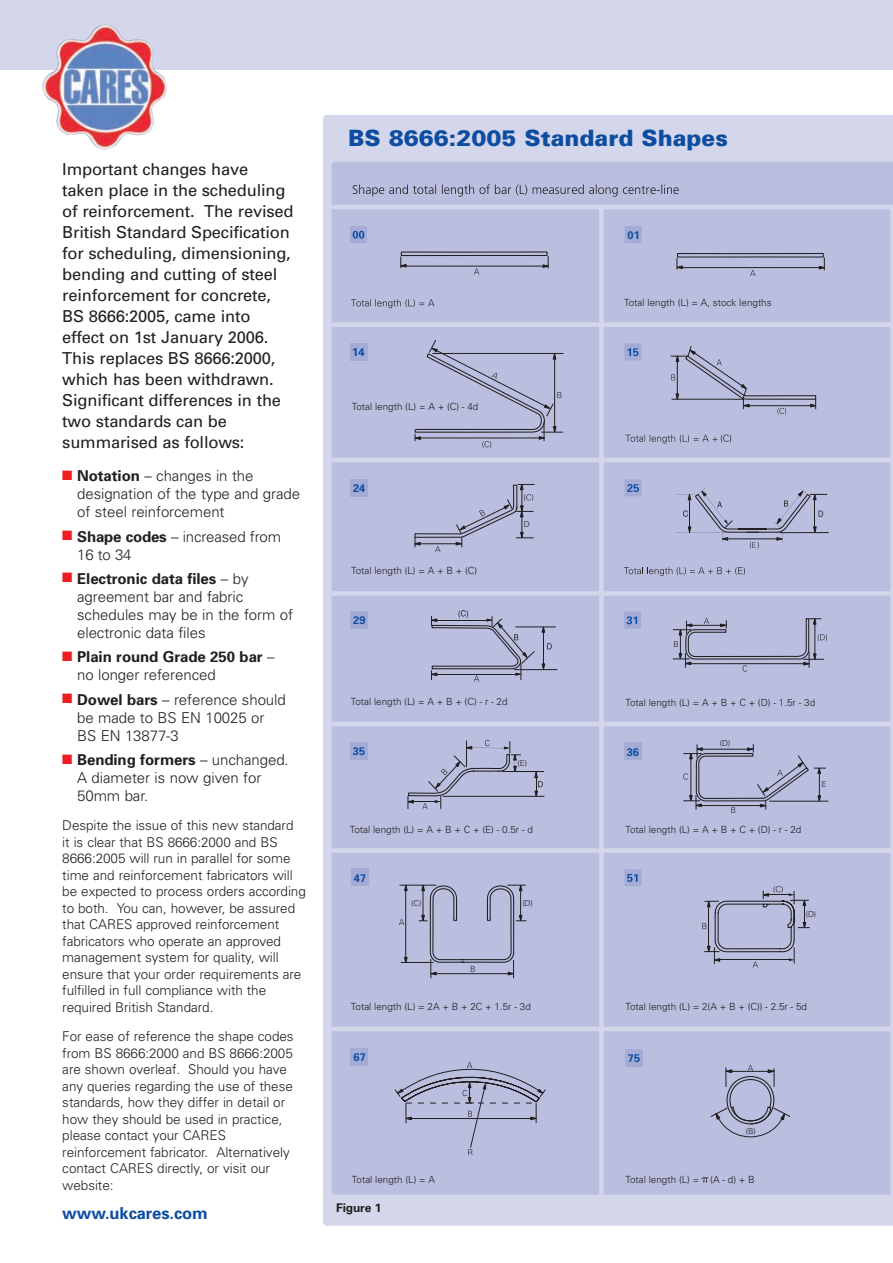
<style>
.page{position:relative;width:893px;height:1263px;background:#fff}
.page>*{position:absolute;margin:0;border:0;box-sizing:border-box;transform-origin:0 0}
.t1{font:900 22.5px "Univers";color:#0d4da1}
.t2{font:16.5px/21px "Univers";letter-spacing:-.01em;color:#231f20}
.t3{font:700 16.5px "Univers";letter-spacing:-.005em;color:#0d4da1}
.t4{font:300 15px/18px "Univers";letter-spacing:-.005em;color:#231f20}
.t5{font:700 15px/18px "Univers";letter-spacing:-.005em;color:#231f20}
.t6{font:300 13.5px/16.5px "Univers";letter-spacing:-.005em;color:#231f20}
.t7{font:700 12px "Univers";letter-spacing:-.01em;color:#231f20}
.t8{font:700 11.25px "Univers";color:#0d4da1}
.t9{font:700 11.1px "Univers";color:#0d4da1}
.t10{font:300 9.9px "Univers";color:#231f20}
.t11{font:300 8.25px "Univers";color:#231f20}
.s1{color:#ee1d23}
.s2{font-weight:700}
.s3{font-weight:300}
</style>
<div class="page">
<div style="left:0;top:0;width:893px;height:69px;background:#d4d6eb"></div>
<img style="left:42px;top:25px;width:125px;height:125px">
<div style="left:323px;top:115px;width:570px;height:1111px;background:#d4d6eb"></div>
<div style="left:331px;top:162px;width:562px;height:1033px;background:#babfe0"></div>
<div style="left:599px;top:206px;width:5px;height:989px;background:#d4d6eb"></div>
<hr style="left:890px;top:207px;width:3px;height:988px;background:#d4d6eb">
<div style="left:331px;top:322px;width:562px;height:5px;background:#d4d6eb"></div>
<hr style="left:331px;top:205px;width:562px;height:4px;background:#d4d6eb">
<div style="left:331px;top:591px;width:562px;height:5px;background:#d4d6eb"></div>
<div style="left:331px;top:848px;width:562px;height:5px;background:#d4d6eb"></div>
<hr style="left:331px;top:1027px;width:562px;height:4px;background:#d4d6eb">
<hr style="left:331px;top:722px;width:562px;height:4px;background:#d4d6eb">
<hr style="left:331px;top:458px;width:562px;height:4px;background:#d4d6eb">
<svg style="left:353px;top:184px;width:326px;height:13px;background:#a3a7c3"></svg>
<svg style="left:400px;top:251px;width:149px;height:24px;background:#a4a8c4"></svg>
<svg style="left:351px;top:299px;width:83px;height:9px"></svg>
<svg style="left:670px;top:346px;width:147px;height:69px;background:#afb3d2"></svg>
<svg style="left:625px;top:435px;width:106px;height:9px"></svg>
<svg style="left:414px;top:340px;width:150px;height:108px;background:#aeb2d1"></svg>
<hr style="left:780px;top:532px;width:49px;height:1px;background:#231f20">
<svg style="left:624px;top:567px;width:121px;height:9px"></svg>
<svg style="left:673px;top:617px;width:154px;height:55px;background:#aaaecc"></svg>
<hr style="left:502px;top:771px;width:42px;height:1px;background:#231f20">
<svg style="left:534px;top:772px;width:9px;height:24px"></svg>
<hr style="left:443px;top:796px;width:101px;height:1px;background:#231f20">
<hr style="left:769px;top:801px;width:59px;height:1px;background:#231f20">
<svg style="left:683px;top:744px;width:143px;height:69px;background:#aaaecc"></svg>
<hr style="left:399px;top:885px;width:37px;height:1px;background:#231f20">
<svg style="left:399px;top:885px;width:8px;height:8px"></svg>
<svg style="left:419px;top:881px;width:107px;height:12px"></svg>
<hr style="left:520px;top:888px;width:1px;height:32px;background:#231f20">
<svg style="left:702px;top:886px;width:108px;height:82px;background:#aaaecc"></svg>
<div style="left:395px;top:893px;width:374px;height:255px;background:#babfe0"></div>
<svg style="left:468px;top:1149px;width:4px;height:6px"></svg>
<svg style="left:397px;top:1062px;width:146px;height:61px;background:#a9adca"></svg>
<svg style="left:701px;top:1177px;width:7px;height:6px"></svg>
<svg style="left:710px;top:1065px;width:80px;height:72px;background:#aaaecc"></svg>
<hr style="left:514px;top:669px;width:43px;height:1px;background:#231f20">
<hr style="left:515px;top:627px;width:41px;height:1px;background:#231f20">
<hr style="left:543px;top:627px;width:1px;height:43px;background:#231f20">
<svg style="left:542px;top:664px;width:3px;height:6px"></svg>
<svg style="left:431px;top:610px;width:104px;height:72px;background:#a9adcb"></svg>
<svg style="left:547px;top:643px;width:5px;height:6px"></svg>
<svg style="left:676px;top:252px;width:149px;height:24px;background:#a4a8c4"></svg>
<svg style="left:407px;top:740px;width:114px;height:100px;background:#b1b6d5"></svg>
<svg style="left:350px;top:226px;width:17px;height:17px"></svg>
<svg style="left:624px;top:343px;width:17px;height:17px"></svg>
<div style="left:350px;top:343px;width:18px;height:18px;background:#a4acd6"></div>
<div style="left:351px;top:479px;width:17px;height:17px;background:#a4acd6"></div>
<svg style="left:414px;top:479px;width:413px;height:70px;background:#b3b8d7"></svg>
<svg style="left:624px;top:612px;width:17px;height:17px"></svg>
<div style="left:351px;top:743px;width:17px;height:17px;background:#a4acd6"></div>
<div style="left:624px;top:743px;width:17px;height:17px;background:#a4acd6"></div>
<svg style="left:624px;top:869px;width:17px;height:17px"></svg>
<div style="left:351px;top:869px;width:17px;height:17px;background:#a4acd6"></div>
<div style="left:625px;top:1049px;width:17px;height:17px;background:#a4acd6"></div>
<div style="left:351px;top:612px;width:17px;height:17px;background:#a4acd6"></div>
<div style="left:351px;top:1048px;width:17px;height:17px;background:#a4acd6"></div>
<svg style="left:625px;top:226px;width:17px;height:17px"></svg>
<p class="t2" style="left:62px;top:160px;width:233px">Important changes have taken place in the scheduling of reinforcement. The revised<br>British Standard Specification for scheduling, dimensioning, bending and cutting of steel reinforcement for concrete,<br>BS 8666:2005, came into effect on 1st January 2006.<br>This replaces BS 8666:2000, which has been withdrawn.<br>Significant differences in the two standards can be summarised as follows:</p>
<p class="t4" style="left:77px;top:468px;width:224px;text-indent:-15px"><span class="s1">■</span> <span class="s2">Notation</span> – changes in the designation of the type and grade of steel reinforcement</p>
<p class="t4" style="left:77px;top:529px;width:205px;text-indent:-15px"><span class="s1">■</span> <span class="s2">Shape codes</span> – increased from<br>16 to 34</p>
<p class="t4" style="left:77px;top:571px;width:217px;text-indent:-15px"><span class="s1">■</span> <span class="s2">Electronic data files</span> – by agreement bar and fabric schedules may be in the form of electronic data files</p>
<p class="t5" style="left:77px;top:650px;width:199px;text-indent:-15px"><span class="s1">■</span> Plain round Grade 250 bar <span class="s3">– no longer referenced</span></p>
<p class="t4" style="left:77px;top:692px;width:210px;text-indent:-15px"><span class="s1">■</span> <span class="s2">Dowel bars</span> – reference should be made to BS EN 10025 or<br>BS EN 13877-3</p>
<p class="t4" style="left:77px;top:752px;width:213px;text-indent:-15px"><span class="s1">■</span> <span class="s2">Bending formers</span> – unchanged.<br>A diameter is now given for<br>50mm bar.</p>
<p class="t6" style="left:62px;top:818px;width:245px">Despite the issue of this new standard<br>it is clear that BS 8666:2000 and BS 8666:2005 will run in parallel for some time and reinforcement fabricators will be expected to process orders according to both. You can, however, be assured that CARES approved reinforcement fabricators who operate an approved management system for quality, will ensure that your order requirements are fulfilled in full compliance with the required British Standard.</p>
<p class="t6" style="left:62px;top:1029px;width:233px">For ease of reference the shape codes from BS 8666:2000 and BS 8666:2005 are shown overleaf. Should you have any queries regarding the use of these standards, how they differ in detail or how they should be used in practice, please contact your CARES reinforcement fabricator. Alternatively contact CARES directly, or visit our website:</p>
<p class="t3" style="left:62px;top:1207px;width:147px">www.ukcares.com</p>
<h1 class="t1" style="left:348px;top:130px;width:381px">BS 8666:2005 Standard Shapes</h1>
<p class="t9" style="left:627px;top:231px;width:14px">01</p>
<p class="t8" style="left:352px;top:348px;width:14px">14</p>
<p class="t10" style="left:352px;top:403px;width:128px">Total length (L) = A + (C) - 4d</p>
<p class="t9" style="left:353px;top:484px;width:14px">24</p>
<p class="t11" style="left:435px;top:546px;width:7px">A</p>
<p class="t10" style="left:351px;top:567px;width:127px">Total length (L) = A + B + (C)</p>
<p class="t9" style="left:353px;top:616px;width:14px">29</p>
<p class="t11" style="left:524px;top:521px;width:7px">D</p>
<p class="t10" style="left:351px;top:698px;width:158px">Total length (L) = A + B + (C) - r - 2d</p>
<p class="t10" style="left:624px;top:299px;width:149px">Total length (L) = A, stock lengths</p>
<p class="t10" style="left:625px;top:699px;width:191px">Total length (L) = A + B + C + (D) - 1.5r - 3d</p>
<p class="t9" style="left:353px;top:747px;width:14px">35</p>
<p class="t9" style="left:627px;top:748px;width:14px">36</p>
<p class="t11" style="left:517px;top:760px;width:11px">(E)</p>
<p class="t11" style="left:720px;top:740px;width:12px">(D)</p>
<p class="t10" style="left:350px;top:825px;width:185px">Total length (L) = A + B + C + (E) - 0.5r - d</p>
<p class="t9" style="left:354px;top:874px;width:14px">47</p>
<p class="t11" style="left:411px;top:900px;width:12px">(C)</p>
<p class="t11" style="left:522px;top:900px;width:12px">(D)</p>
<p class="t10" style="left:625px;top:825px;width:178px">Total length (L) = A + B + C + (D) - r - 2d</p>
<p class="t11" style="left:821px;top:781px;width:7px">E</p>
<p class="t11" style="left:806px;top:911px;width:12px">(D)</p>
<p class="t10" style="left:351px;top:1003px;width:181px">Total length (L) = 2A + B + 2C + 1.5r - 3d</p>
<p class="t10" style="left:625px;top:1003px;width:183px">Total length (L) = 2(A + B + (C)) - 2.5r - 5d</p>
<p class="t9" style="left:353px;top:1053px;width:14px">67</p>
<p class="t11" style="left:462px;top:1090px;width:7px">C</p>
<p class="t9" style="left:628px;top:1054px;width:14px">75</p>
<p class="t11" style="left:746px;top:1128px;width:12px">(B)</p>
<p class="t10" style="left:352px;top:1176px;width:85px">Total length (L) = A</p>
<p class="t10" style="left:625px;top:1176px;width:131px">Total length (L) = (A - d) + B</p>
<p class="t7" style="left:336px;top:1203px;width:47px">Figure 1</p>
</div>
